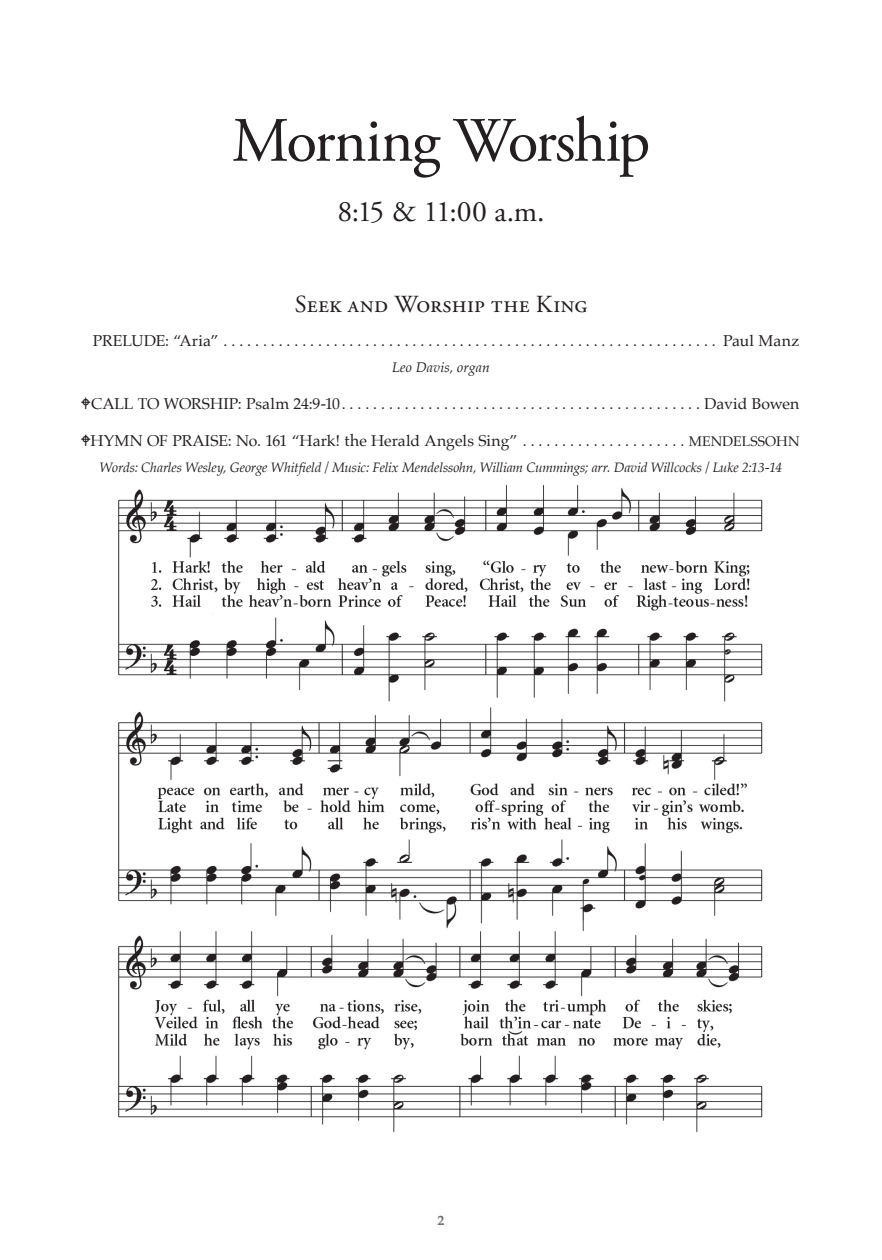
<style>
.page{position:relative;width:882px;height:1260px;background:#fff}
.page>*{position:absolute;margin:0;border:0;box-sizing:border-box;transform-origin:0 0}
.t1{font:63px "Adobe Garamond Pro";color:#231f20}
.t2{font:29.75px "Adobe Garamond Pro";color:#231f20}
.t3{font:24.5px "Adobe Garamond Pro";letter-spacing:.01em;color:#231f20}
.t4{font:15.75px "Palatino";color:#231f20}
.t5{font:italic 14px "Palatino";letter-spacing:.01em;color:#231f20}
.t6{font:700 14px "Palatino";color:#6c6d70}
.t7{font:italic 13.65px "Palatino";letter-spacing:-.01em;color:#231f20}
.s1{font-size:14px}
</style>
<div class="page">
<img style="left:118px;top:484px;width:645px;height:649px">
<h1 class="t1" style="left:232px;top:103px;width:420px">Morning Worship</h1>
<h2 class="t2" style="left:338px;top:193px;width:208px">8:15 &amp; 11:00 a.m.</h2>
<h3 class="t3" style="left:295px;top:290px;width:294px">Seek and Worship the King</h3>
<p class="t4" style="left:93px;top:328px;width:708px">PRELUDE: “Aria” . . . . . . . . . . . . . . . . . . . . . . . . . . . . . . . . . . . . . . . . . . . . . . . . . . . . . . . . . . . . . . . Paul Manz</p>
<p class="t5" style="left:392px;top:356px;width:99px">Leo Davis, organ</p>
<p class="t4" style="left:91px;top:391px;width:710px">CALL TO WORSHIP: Psalm 24:9-10 . . . . . . . . . . . . . . . . . . . . . . . . . . . . . . . . . . . . . . . . . . . . . . David Bowen</p>
<p class="t4" style="left:91px;top:427px;width:711px">HYMN OF PRAISE: No. 161 “Hark! the Herald Angels Sing” . . . . . . . . . . . . . . . . . . . . . <span class="s1">MENDELSSOHN</span></p>
<p class="t7" style="left:99px;top:456px;width:684px">Words: Charles Wesley, George Whitfield / Music: Felix Mendelssohn, William Cummings; arr. David Willcocks / Luke 2:13-14</p>
<p class="t6" style="left:438px;top:1208px;width:8px">2</p>
</div>
